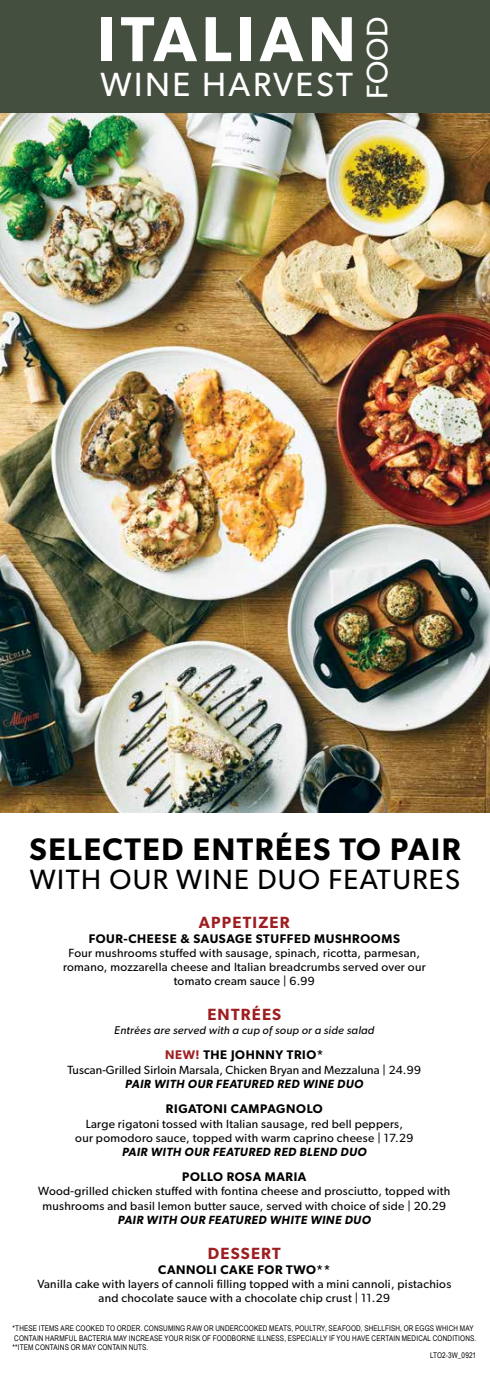
<style>
.page{position:relative;width:490px;height:1373px;background:#fff}
.page>*{position:absolute;margin:0;border:0;box-sizing:border-box;transform-origin:0 0}
.t1{font:600 63.75px "Gibson";letter-spacing:.075em;color:#fff}
.t2{font:33.62px "Gibson";letter-spacing:.075em;color:#fff}
.t3{font:600 31.25px "Gibson";letter-spacing:.05em;color:#000}
.t4{font:29.75px "Gibson";color:#fff}
.t5{font:28px "Gibson";letter-spacing:.05em;color:#000}
.t6{font:600 16.25px "Gibson";letter-spacing:.075em;color:#9e1d21}
.t7{font:600 12.5px "Gibson";letter-spacing:.05em;color:#000}
.t8{font:11.88px/14.2px "Gibson";letter-spacing:.025em;color:#000;text-align:center}
.t9{font:italic 600 11.88px "Gibson";letter-spacing:.04em;color:#000}
.t10{font:italic 11.25px "Gibson";letter-spacing:.025em;color:#000}
.t11{font:7.75px/9.4px "Arial Narrow";letter-spacing:.02em;color:#000}
.s1{color:#9e1d21}
</style>
<div class="page">
<img style="left:0;top:112px;width:489px;height:700px">
<div style="left:0;top:0;width:489px;height:112px;background:#444f3f"></div>
<h1 class="t1" style="left:97px;top:1px;width:259px">ITALIAN</h1>
<h2 class="t2" style="left:100px;top:64px;width:254px">WINE HARVEST</h2>
<h3 class="t4" style="left:359px;top:99px;width:83px;rotate:-90deg">FOOD</h3>
<h3 class="t3" style="left:29px;top:830px;width:432px">SELECTED ENTRÉES TO PAIR</h3>
<h3 class="t5" style="left:30px;top:862px;width:431px">WITH OUR WINE DUO FEATURES</h3>
<h3 class="t6" style="left:199px;top:912px;width:92px">APPETIZER</h3>
<p class="t7" style="left:89px;top:930px;width:312px">FOUR-CHEESE &amp; SAUSAGE STUFFED MUSHROOMS</p>
<p class="t8" style="left:63px;top:945px;width:364px">Four mushrooms stuffed with sausage, spinach, ricotta, parmesan, romano, mozzarella cheese and Italian breadcrumbs served over our tomato cream sauce | 6.99</p>
<h3 class="t6" style="left:207px;top:1005px;width:75px">ENTRÉES</h3>
<p class="t10" style="left:114px;top:1023px;width:261px">Entrées are served with a cup of soup or a side salad</p>
<p class="t7" style="left:165px;top:1047px;width:160px"><span class="s1">NEW!</span> THE JOHNNY TRIO*</p>
<p class="t8" style="left:67px;top:1062px;width:355px">Tuscan-Grilled Sirloin Marsala, Chicken Bryan and Mezzaluna | 24.99</p>
<p class="t9" style="left:125px;top:1077px;width:239px">PAIR WITH OUR FEATURED RED WINE DUO</p>
<p class="t7" style="left:166px;top:1101px;width:158px">RIGATONI CAMPAGNOLO</p>
<p class="t8" style="left:75px;top:1116px;width:339px">Large rigatoni tossed with Italian sausage, red bell peppers,<br>our pomodoro sauce, topped with warm caprino cheese | 17.29</p>
<p class="t9" style="left:122px;top:1144px;width:246px">PAIR WITH OUR FEATURED RED BLEND DUO</p>
<p class="t7" style="left:182px;top:1169px;width:126px">POLLO ROSA MARIA</p>
<p class="t8" style="left:38px;top:1183px;width:413px">Wood-grilled chicken stuffed with fontina cheese and prosciutto, topped with mushrooms and basil lemon butter sauce, served with choice of side | 20.29</p>
<p class="t9" style="left:118px;top:1212px;width:254px">PAIR WITH OUR FEATURED WHITE WINE DUO</p>
<h3 class="t6" style="left:208px;top:1243px;width:74px">DESSERT</h3>
<p class="t7" style="left:158px;top:1262px;width:173px">CANNOLI CAKE FOR TWO**</p>
<p class="t8" style="left:37px;top:1276px;width:415px">Vanilla cake with layers of cannoli filling topped with a mini cannoli, pistachios and chocolate sauce with a chocolate chip crust | 11.29</p>
<p class="t11" style="left:13px;top:1323px;width:465px">*THESE ITEMS ARE COOKED TO ORDER. CONSUMING RAW OR UNDERCOOKED MEATS, POULTRY, SEAFOOD, SHELLFISH, OR EGGS WHICH MAY<br>CONTAIN HARMFUL BACTERIA MAY INCREASE YOUR RISK OF FOODBORNE ILLNESS, ESPECIALLY IF YOU HAVE CERTAIN MEDICAL CONDITIONS. **ITEM CONTAINS OR MAY CONTAIN NUTS.</p>
<p class="t11" style="left:429px;top:1349px;width:48px">LTO2-3W_0921</p>
</div>
